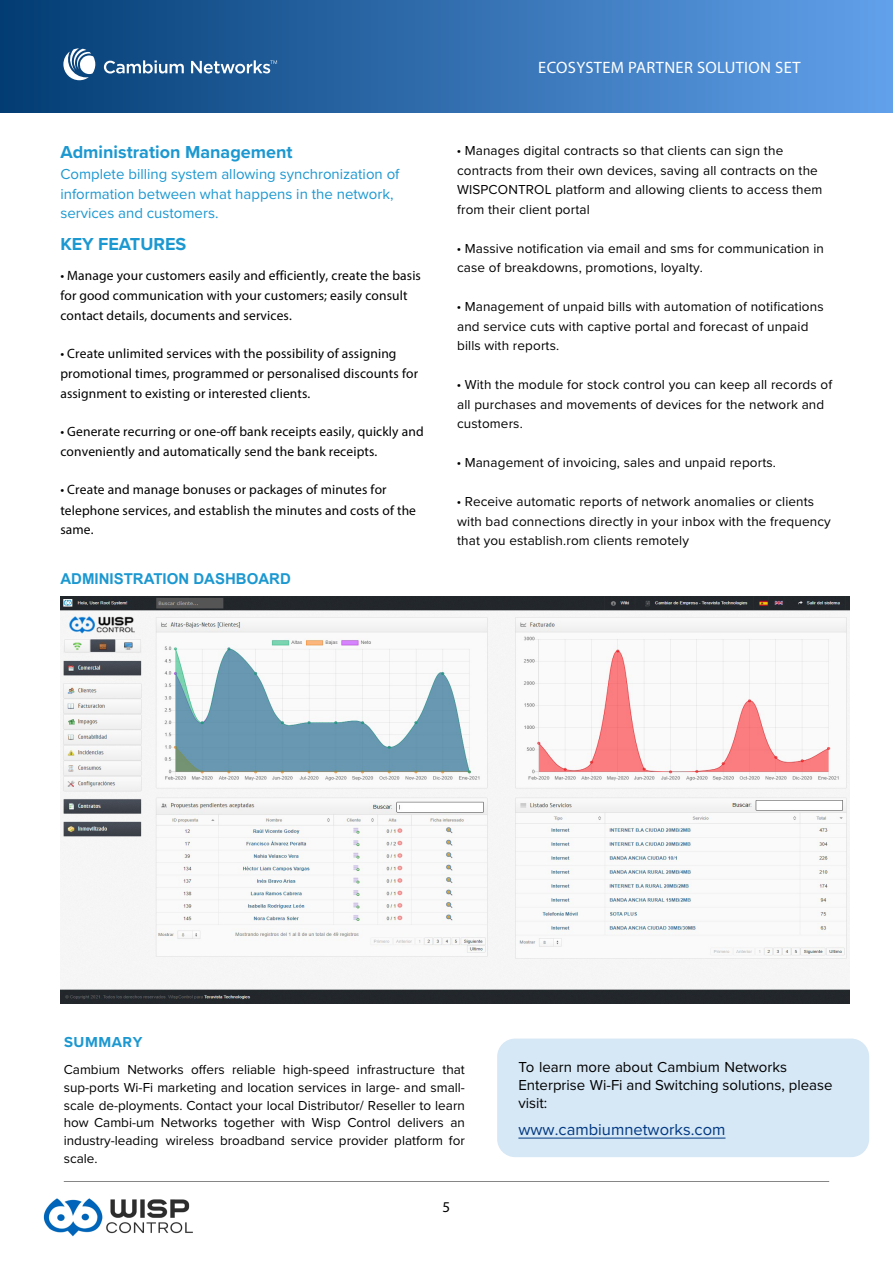
<style>
.page{position:relative;width:893px;height:1263px;background:#fff}
.page>*{position:absolute;margin:0;border:0;box-sizing:border-box;transform-origin:0 0}
.t1{font:700 18px "Proxima Nova";color:#1c98d1}
.t2{font:16.5px "Myriad Pro";letter-spacing:.02em;color:#fff}
.t3{font:16.5px "Proxima Nova";color:#003882}
.t4{font:15px/19.5px "Proxima Nova";color:#1c98d1}
.t5{font:15px/18px "Proxima Nova";color:#000}
.t6{font:700 15px "Arial";color:#1c98d1}
.t7{font:700 15px "Proxima Nova";letter-spacing:.035em;color:#1c98d1}
.t8{font:15px "Myriad Pro";color:#000}
.t9{font:13.5px/19.5px "Proxima Nova";letter-spacing:.01em;color:#000}
.t10{font:13.5px/19.8px "Myriad Pro";letter-spacing:.01em;color:#000}
.s1{font-family:"Myriad Pro"}
</style>
<div class="page">
<hr style="left:64px;top:1181px;width:765px;height:1px;background:#000">
<div style="left:0;top:0;width:893px;height:113px;background:linear-gradient(to right,#023c73,#62a0eb)"></div>
<svg style="left:104px;top:60px;width:223px;height:24px;background:#3b6da0"></svg>
<svg style="left:53px;top:48px;width:42px;height:45px"></svg>
<img style="left:43px;top:1198px;width:150px;height:39px">
<img style="left:60px;top:597px;width:790px;height:406px">
<div style="left:497px;top:1038px;width:372px;height:119px;background:#d6e7f5;border-radius:18px"></div>
<hr style="left:518px;top:1138px;width:207px;height:1px;background:#003882">
<h1 class="t1" style="left:60px;top:139px;width:234px">Administration Management</h1>
<p class="t4" style="left:60px;top:164px;width:341px">Complete billing system allowing synchronization of information between what happens in the network, services and customers.</p>
<h1 class="t1" style="left:60px;top:230px;width:128px">KEY FEATURES</h1>
<p class="t10" style="left:60px;top:265px;width:362px">• Manage your customers easily and efficiently, create the basis for good communication with your customers; easily consult contact details, documents and services.</p>
<p class="t10" style="left:60px;top:343px;width:359px">• Create unlimited services with the possibility of assigning promotional times, programmed or personalised discounts for assignment to existing or interested clients.</p>
<p class="t10" style="left:60px;top:421px;width:365px">• Generate recurring or one-off bank receipts easily, quickly and conveniently and automatically send the bank receipts.</p>
<p class="t10" style="left:60px;top:480px;width:357px">• Create and manage bonuses or packages of minutes for telephone services, and establish the minutes and costs of the same.</p>
<p class="t6" style="left:60px;top:568px;width:232px">ADMINISTRATION DASHBOARD</p>
<p class="t2" style="left:538px;top:57px;width:264px">ECOSYSTEM PARTNER SOLUTION SET</p>
<p class="t9" style="left:457px;top:140px;width:367px"><span class="s1">•</span> Manages digital contracts so that clients can sign the contracts from their own devices, saving all contracts on the WISPCONTROL platform and allowing clients to access them from their client portal</p>
<p class="t9" style="left:457px;top:238px;width:368px"><span class="s1">•</span> Massive notification via email and sms for communication in case of breakdowns, promotions, loyalty.</p>
<p class="t9" style="left:457px;top:296px;width:368px"><span class="s1">•</span> Management of unpaid bills with automation of notifications and service cuts with captive portal and forecast of unpaid bills with reports.</p>
<p class="t9" style="left:457px;top:374px;width:377px"><span class="s1">•</span> With the module for stock control you can keep all records of all purchases and movements of devices for the network and customers.</p>
<p class="t9" style="left:457px;top:452px;width:320px"><span class="s1">•</span> Management of invoicing, sales and unpaid reports.</p>
<p class="t9" style="left:457px;top:491px;width:375px"><span class="s1">•</span> Receive automatic reports of network anomalies or clients with bad connections directly in your inbox with the frequency that you establish.rom clients remotely</p>
<p class="t7" style="left:64px;top:1031px;width:80px">SUMMARY</p>
<p class="t9" style="left:64px;top:1059px;width:403px;line-height:18px;text-align:justify">Cambium Networks offers reliable high-speed infrastructure that sup-ports Wi-Fi marketing and location services in large- and small&shy;scale de-ployments. Contact your local Distributor/ Reseller to learn how Cambi-um Networks together with Wisp Control delivers an industry-leading wireless broadband service provider platform for scale.</p>
<p class="t5" style="left:518px;top:1058px;width:316px">To learn more about Cambium Networks<br>Enterprise Wi-Fi and Switching solutions, please visit:</p>
<p class="t3" style="left:518px;top:1117px;width:209px">www.cambiumnetworks.com</p>
<p class="t8" style="left:443px;top:1197px;width:9px">5</p>
</div>
